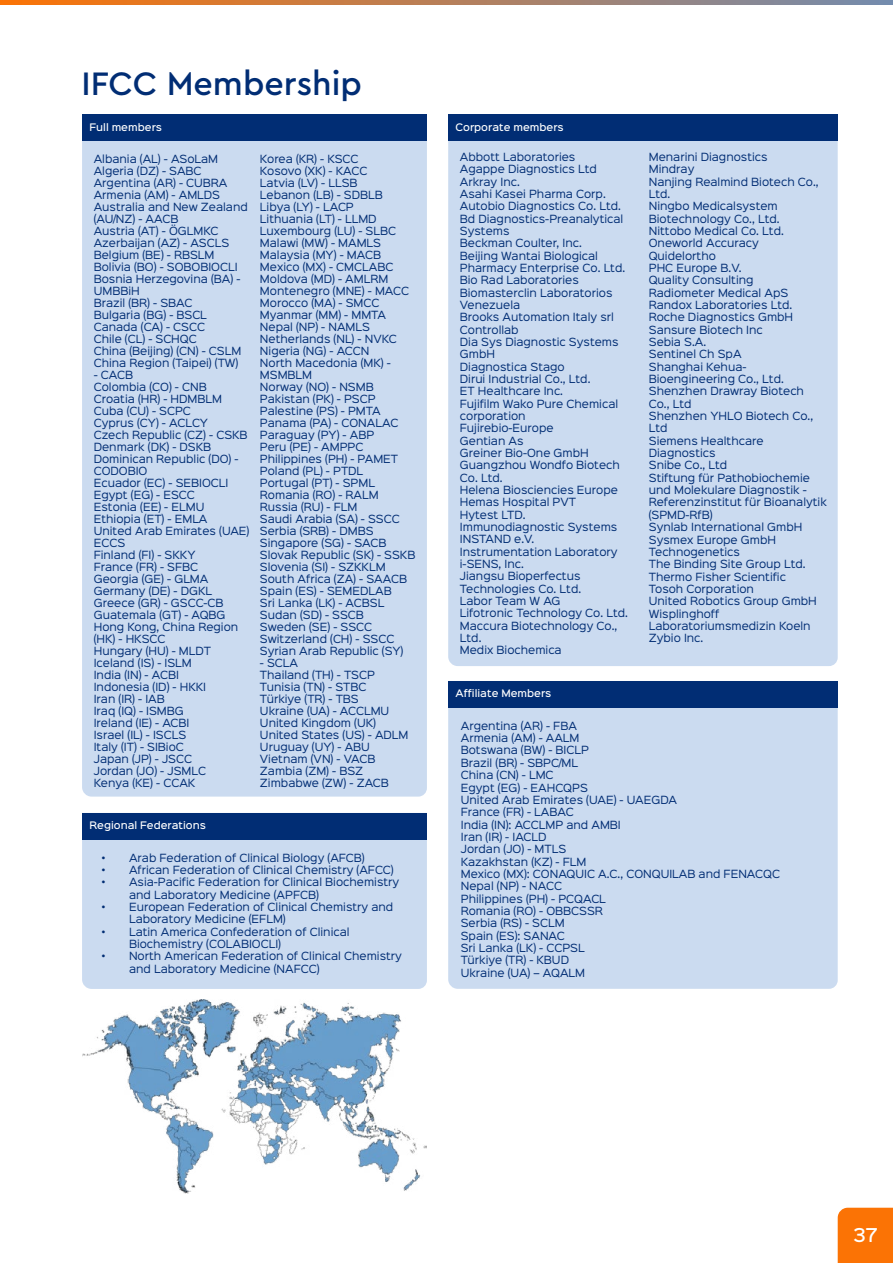
<style>
.page{position:relative;width:893px;height:1263px;background:#fff}
.page>*{position:absolute;margin:0;border:0;box-sizing:border-box;transform-origin:0 0}
.t1{font:500 34.05px "Cera Pro";color:#012d74}
.t2{font:500 17.25px "Sinkin Sans 500";color:#fff}
.t3{font:10.2px/12.3px "Sinkin Sans 400";color:#012d74}
.t4{font:500 9.3px "Sinkin Sans 500";color:#fff}
</style>
<div class="page">
<div style="left:838px;top:1208px;width:55px;height:55px;background:#fb7305"></div>
<div style="left:82px;top:141px;width:345px;height:656px;background:#cbdbf0"></div>
<div style="left:82px;top:114px;width:345px;height:27px;background:#012d74"></div>
<svg style="left:0;top:0;width:893px;height:4px"></svg>
<div style="left:448px;top:141px;width:390px;height:525px;background:#cbdbf0"></div>
<div style="left:448px;top:114px;width:390px;height:27px;background:#012d74"></div>
<div style="left:448px;top:707px;width:390px;height:282px;background:#cbdbf0"></div>
<div style="left:448px;top:681px;width:390px;height:26px;background:#012d74"></div>
<div style="left:82px;top:839px;width:345px;height:150px;background:#cbdbf0"></div>
<div style="left:82px;top:813px;width:345px;height:26px;background:#012d74"></div>
<img style="left:82px;top:1000px;width:345px;height:194px">
<h1 class="t1" style="left:81px;top:61px;width:282px">IFCC Membership</h1>
<p class="t4" style="left:90px;top:119px;width:74px">Full members</p>
<p class="t3" style="left:94px;top:152px;width:156px">Albania (AL) - ASoLaM<br>Algeria (DZ) - SABC<br>Argentina (AR) - CUBRA<br>Armenia (AM) - AMLDS<br>Australia and New Zealand (AU/NZ) - AACB<br>Austria (AT) - ÖGLMKC<br>Azerbaijan (AZ) - ASCLS<br>Belgium (BE) - RBSLM<br>Bolivia (BO) - SOBOBIOCLI<br>Bosnia Herzegovina (BA) -<br>UMBBiH<br>Brazil (BR) - SBAC<br>Bulgaria (BG) - BSCL<br>Canada (CA) - CSCC<br>Chile (CL) - SCHQC<br>China (Beijing) (CN) - CSLM<br>China Region (Taipei) (TW)</p>
<p class="t3" style="left:94px;top:368px;width:157px">- CACB<br>Colombia (CO) - CNB<br>Croatia (HR) - HDMBLM<br>Cuba (CU) - SCPC<br>Cyprus (CY) - ACLCY<br>Czech Republic (CZ) - CSKB<br>Denmark (DK) - DSKB<br>Dominican Republic (DO) -<br>CODOBIO<br>Ecuador (EC) - SEBIOCLI<br>Egypt (EG) - ESCC<br>Estonia (EE) - ELMU<br>Ethiopia (ET) - EMLA<br>United Arab Emirates (UAE)<br>ECCS<br>Finland (FI) - SKKY<br>France (FR) - SFBC<br>Georgia (GE) - GLMA<br>Germany (DE) - DGKL<br>Greece (GR) - GSCC-CB<br>Guatemala (GT) - AQBG<br>Hong Kong, China Region (HK) - HKSCC<br>Hungary (HU) - MLDT<br>Iceland (IS) - ISLM<br>India (IN) - ACBI<br>Indonesia (ID) - HKKI<br>Iran (IR) - IAB<br>Iraq (IQ) - ISMBG<br>Ireland (IE) - ACBI<br>Israel (IL) - ISCLS<br>Italy (IT) - SIBioC<br>Japan (JP) - JSCC<br>Jordan (JO) - JSMLC<br>Kenya (KE) - CCAK</p>
<p class="t3" style="left:260px;top:152px;width:157px">Korea (KR) - KSCC<br>Kosovo (XK) - KACC<br>Latvia (LV) - LLSB<br>Lebanon (LB) - SDBLB<br>Libya (LY) - LACP<br>Lithuania (LT) - LLMD<br>Luxembourg (LU) - SLBC<br>Malawi (MW) - MAMLS<br>Malaysia (MY) - MACB<br>Mexico (MX) - CMCLABC<br>Moldova (MD) - AMLRM<br>Montenegro (MNE) - MACC<br>Morocco (MA) - SMCC<br>Myanmar (MM) - MMTA<br>Nepal (NP) - NAMLS<br>Netherlands (NL) - NVKC<br>Nigeria (NG) - ACCN<br>North Macedonia (MK) -<br>MSMBLM<br>Norway (NO) - NSMB<br>Pakistan (PK) - PSCP<br>Palestine (PS) - PMTA<br>Panama (PA) - CONALAC<br>Paraguay (PY) - ABP<br>Peru (PE) - AMPPC<br>Philippines (PH) - PAMET<br>Poland (PL) - PTDL<br>Portugal (PT) - SPML<br>Romania (RO) - RALM<br>Russia (RU) - FLM<br>Saudi Arabia (SA) - SSCC<br>Serbia (SRB) - DMBS<br>Singapore (SG) - SACB<br>Slovak Republic (SK) - SSKB<br>Slovenia (SI) - SZKKLM<br>South Africa (ZA) - SAACB<br>Spain (ES) - SEMEDLAB<br>Sri Lanka (LK) - ACBSL<br>Sudan (SD) - SSCB<br>Sweden (SE) - SSCC<br>Switzerland (CH) - SSCC<br>Syrian Arab Republic (SY)</p>
<p class="t3" style="left:260px;top:656px;width:150px">- SCLA<br>Thailand (TH) - TSCP<br>Tunisia (TN) - STBC<br>Türkiye (TR) - TBS<br>Ukraine (UA) - ACCLMU<br>United Kingdom (UK)<br>United States (US) - ADLM<br>Uruguay (UY) - ABU<br>Vietnam (VN) - VACB<br>Zambia (ZM) - BSZ<br>Zimbabwe (ZW) - ZACB</p>
<p class="t4" style="left:90px;top:817px;width:118px">Regional Federations</p>
<p class="t3" style="left:102px;top:850px;width:264px">• Arab Federation of Clinical Biology (AFCB)</p>
<p class="t3" style="left:102px;top:863px;width:293px">• African Federation of Clinical Chemistry (AFCC)</p>
<p class="t3" style="left:129px;top:875px;width:272px;text-indent:-27px">• Asia-Pacific Federation for Clinical Biochemistry and Laboratory Medicine (APFCB)</p>
<p class="t3" style="left:129px;top:900px;width:266px;text-indent:-27px">• European Federation of Clinical Chemistry and<br>Laboratory Medicine (EFLM)</p>
<p class="t3" style="left:129px;top:924px;width:222px;text-indent:-27px">• Latin America Confederation of Clinical<br>Biochemistry (COLABIOCLI)</p>
<p class="t3" style="left:129px;top:949px;width:274px;text-indent:-27px">• North American Federation of Clinical Chemistry and Laboratory Medicine (NAFCC)</p>
<p class="t4" style="left:456px;top:119px;width:110px">Corporate members</p>
<p class="t3" style="left:460px;top:150px;width:170px">Abbott Laboratories<br>Agappe Diagnostics Ltd<br>Arkray Inc.<br>Asahi Kasei Pharma Corp.<br>Autobio Diagnostics Co. Ltd.<br>Bd Diagnostics-Preanalytical<br>Systems<br>Beckman Coulter, Inc.<br>Beijing Wantai Biological<br>Pharmacy Enterprise Co. Ltd.<br>Bio Rad Laboratories<br>Biomasterclin Laboratorios<br>Venezuela<br>Brooks Automation Italy srl<br>Controllab<br>Dia Sys Diagnostic Systems<br>GmbH<br>Diagnostica Stago<br>Dirui Industrial Co., Ltd.<br>ET Healthcare Inc.<br>Fujifilm Wako Pure Chemical corporation<br>Fujirebio-Europe<br>Gentian As<br>Greiner Bio-One GmbH<br>Guangzhou Wondfo Biotech<br>Co. Ltd.<br>Helena Biosciencies Europe<br>Hemas Hospital PVT<br>Hytest LTD.<br>Immunodiagnostic Systems<br>INSTAND e.V.<br>Instrumentation Laboratory i-SENS, Inc.<br>Jiangsu Bioperfectus<br>Technologies Co. Ltd.<br>Labor Team W AG<br>Lifotronic Technology Co. Ltd.<br>Maccura Biotechnology Co.,<br>Ltd.<br>Medix Biochemica</p>
<p class="t3" style="left:649px;top:150px;width:179px">Menarini Diagnostics<br>Mindray<br>Nanjing Realmind Biotech Co.,<br>Ltd.<br>Ningbo Medicalsystem<br>Biotechnology Co., Ltd.<br>Nittobo Medical Co. Ltd.<br>Oneworld Accuracy<br>Quidelortho<br>PHC Europe B.V.<br>Quality Consulting<br>Radiometer Medical ApS<br>Randox Laboratories Ltd.<br>Roche Diagnostics GmbH<br>Sansure Biotech Inc<br>Sebia S.A.<br>Sentinel Ch SpA<br>Shanghai Kehua-<br>Bioengineering Co., Ltd.<br>Shenzhen Drawray Biotech<br>Co., Ltd<br>Shenzhen YHLO Biotech Co.,<br>Ltd<br>Siemens Healthcare<br>Diagnostics<br>Snibe Co., Ltd<br>Stiftung für Pathobiochemie und Molekulare Diagnostik -<br>Referenzinstitut für Bioanalytik (SPMD-RfB)<br>Synlab International GmbH<br>Sysmex Europe GmbH<br>Technogenetics<br>The Binding Site Group Ltd.<br>Thermo Fisher Scientific<br>Tosoh Corporation<br>United Robotics Group GmbH<br>Wisplinghoff<br>Laboratoriumsmedizin Koeln<br>Zybio Inc.</p>
<p class="t4" style="left:456px;top:685px;width:97px">Affiliate Members</p>
<p class="t3" style="left:461px;top:719px;width:321px">Argentina (AR) - FBA<br>Armenia (AM) - AALM<br>Botswana (BW) - BICLP<br>Brazil (BR) - SBPC/ML<br>China (CN) - LMC<br>Egypt (EG) - EAHCQPS<br>United Arab Emirates (UAE) - UAEGDA<br>France (FR) - LABAC<br>India (IN): ACCLMP and AMBI<br>Iran (IR) - IACLD<br>Jordan (JO) - MTLS<br>Kazakhstan (KZ) - FLM<br>Mexico (MX): CONAQUIC A.C., CONQUILAB and FENACQC<br>Nepal (NP) - NACC<br>Philippines (PH) - PCQACL<br>Romania (RO) - OBBCSSR<br>Serbia (RS) - SCLM<br>Spain (ES): SANAC<br>Sri Lanka (LK) - CCPSL<br>Türkiye (TR) - KBUD<br>Ukraine (UA) – AQALM</p>
<h2 class="t2" style="left:853px;top:1220px;width:26px">37</h2>
</div>
